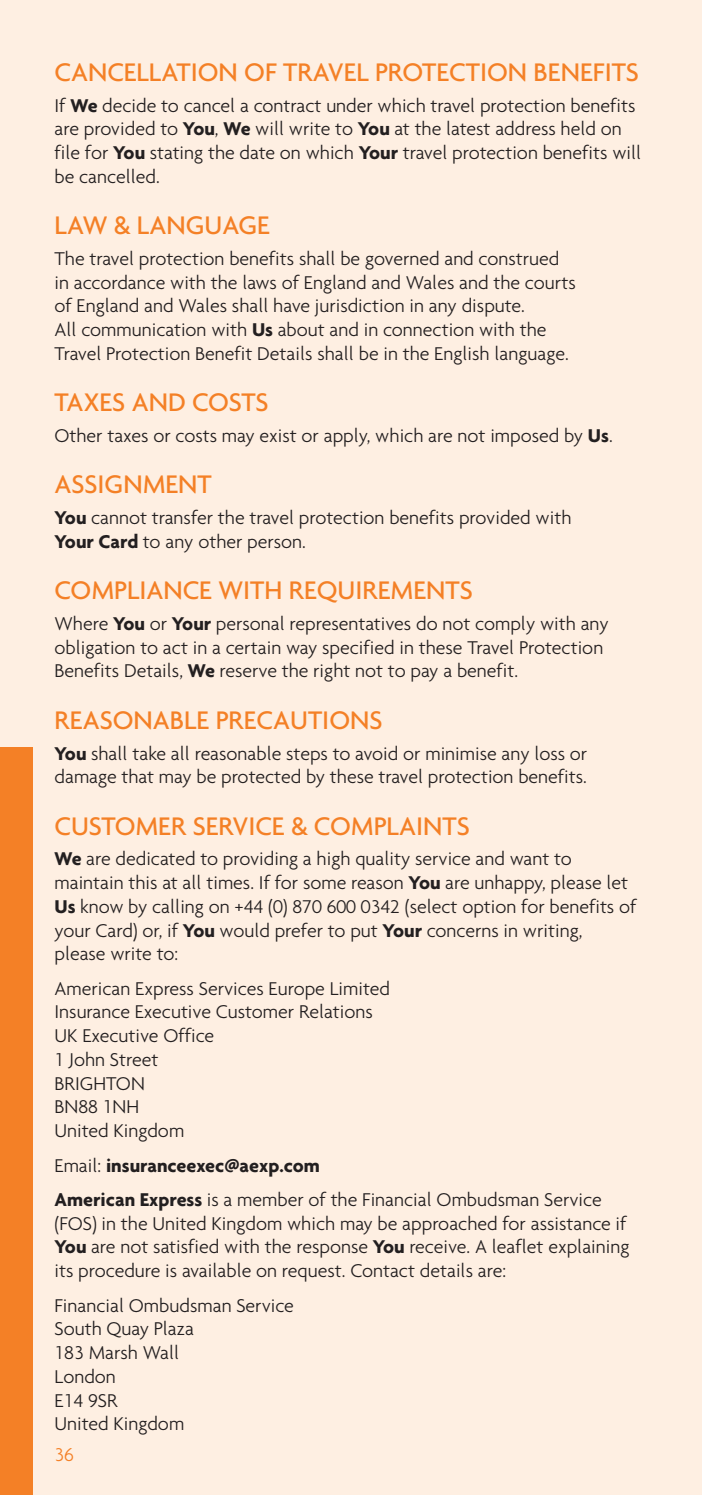
<style>
.page{position:relative;width:702px;height:1495px;background:#feefe2}
.page>*{position:absolute;margin:0;border:0;box-sizing:border-box;transform-origin:0 0}
.t1{font:500 27.5px "Agenda";color:#f48026}
.t2{font:300 20px/23.8px "Agenda";color:#231f20}
.t3{font:300 20px "Agenda";color:#f48026}
.s1{font-weight:700}
</style>
<div class="page">
<div style="left:0;top:747px;width:33px;height:748px;background:#f48026"></div>
<h1 class="t1" style="left:54px;top:55px;width:586px">CANCELLATION OF TRAVEL PROTECTION BENEFITS</h1>
<p class="t2" style="left:54px;top:93px;width:588px">If <span class="s1">We</span> decide to cancel a contract under which travel protection benefits are provided to <span class="s1">You</span>, <span class="s1">We</span> will write to <span class="s1">You</span> at the latest address held on file for <span class="s1">You</span> stating the date on which <span class="s1">Your</span> travel protection benefits will be cancelled.</p>
<h1 class="t1" style="left:54px;top:208px;width:217px">LAW &amp; LANGUAGE</h1>
<p class="t2" style="left:54px;top:246px;width:523px">The travel protection benefits shall be governed and construed in accordance with the laws of England and Wales and the courts of England and Wales shall have jurisdiction in any dispute.<br>All communication with <span class="s1">Us</span> about and in connection with the Travel Protection Benefit Details shall be in the English language.</p>
<h1 class="t1" style="left:54px;top:386px;width:215px">TAXES AND COSTS</h1>
<p class="t2" style="left:54px;top:423px;width:560px">Other taxes or costs may exist or apply, which are not imposed by <span class="s1">Us</span>.</p>
<h1 class="t1" style="left:54px;top:468px;width:159px">ASSIGNMENT</h1>
<p class="t2" style="left:54px;top:505px;width:518px"><span class="s1">You</span> cannot transfer the travel protection benefits provided with<br><span class="s1">Your Card</span> to any other person.</p>
<h1 class="t1" style="left:54px;top:574px;width:420px">COMPLIANCE WITH REQUIREMENTS</h1>
<p class="t2" style="left:54px;top:611px;width:556px">Where <span class="s1">You</span> or <span class="s1">Your</span> personal representatives do not comply with any obligation to act in a certain way specified in these Travel Protection<br>Benefits Details, <span class="s1">We</span> reserve the right not to pay a benefit.</p>
<h1 class="t1" style="left:54px;top:703px;width:329px">REASONABLE PRECAUTIONS</h1>
<p class="t2" style="left:54px;top:741px;width:534px"><span class="s1">You</span> shall take all reasonable steps to avoid or minimise any loss or damage that may be protected by these travel protection benefits.</p>
<h1 class="t1" style="left:54px;top:809px;width:417px">CUSTOMER SERVICE &amp; COMPLAINTS</h1>
<p class="t2" style="left:54px;top:847px;width:583px"><span class="s1">We</span> are dedicated to providing a high quality service and want to maintain this at all times. If for some reason <span class="s1">You</span> are unhappy, please let <span class="s1">Us</span> know by calling on +44 (0) 870 600 0342 (select option for benefits of your Card) or, if <span class="s1">You</span> would prefer to put <span class="s1">Your</span> concerns in writing, please write to:</p>
<p class="t2" style="left:54px;top:976px;width:337px">American Express Services Europe Limited<br>Insurance Executive Customer Relations<br>UK Executive Office<br>1 John Street<br>BRIGHTON<br>BN88 1NH<br>United Kingdom</p>
<p class="t2" style="left:54px;top:1148px;width:548px;line-height:34.5px">Email: <span class="s1">insuranceexec@aexp.com<br>American Express</span> is a member of the Financial Ombudsman Service</p>
<p class="t2" style="left:54px;top:1211px;width:576px">(FOS) in the United Kingdom which may be approached for assistance if<br><span class="s1">You</span> are not satisfied with the response <span class="s1">You</span> receive. A leaflet explaining its procedure is available on request. Contact details are:</p>
<p class="t2" style="left:54px;top:1293px;width:241px">Financial Ombudsman Service<br>South Quay Plaza<br>183 Marsh Wall<br>London<br>E14 9SR<br>United Kingdom</p>
<p class="t3" style="left:54px;top:1442px;width:21px">36</p>
</div>
